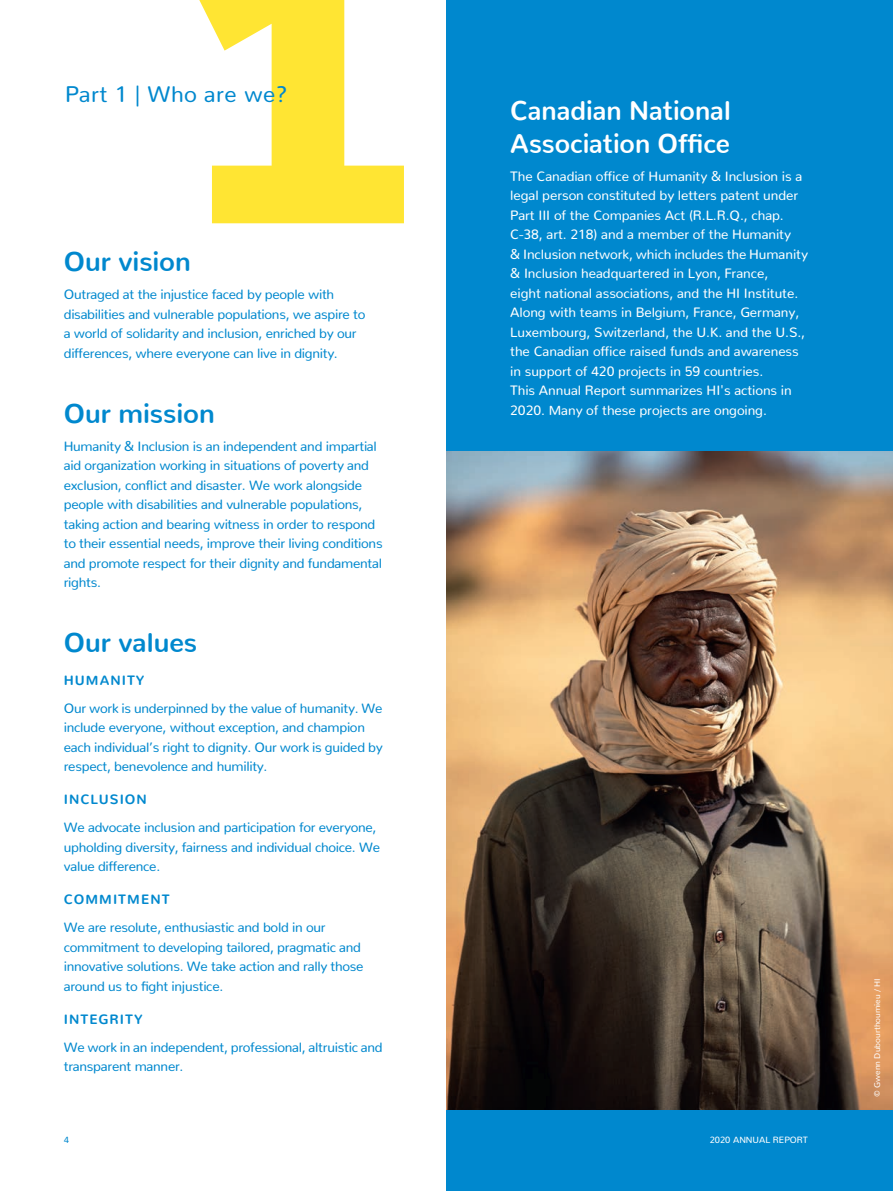
<style>
.page{position:relative;width:893px;height:1191px;background:#fff}
.page>*{position:absolute;margin:0;border:0;box-sizing:border-box;transform-origin:0 0}
.t1{font:700 27px/32.4px "Nunito";color:#fff}
.t2{font:700 27px "Nunito";color:#0088ce}
.t3{font:22.5px "Nunito";letter-spacing:.02em;color:#0088ce}
.t4{font:13.5px/19.5px "Nunito";letter-spacing:-.02em;color:#0088ce}
.t5{font:13.5px/19.5px "Nunito";letter-spacing:-.005em;color:#fff}
.t6{font:700 13.5px "Nunito";letter-spacing:.075em;color:#0088ce}
.t7{font:9px "Nunito";color:#fff}
.t8{font:9px "Nunito";color:#0088ce}
.t9{font:8.25px "Nunito";color:#fff}
</style>
<div class="page">
<svg style="left:199px;top:0;width:205px;height:223px;fill:#ffe533"></svg>
<div style="left:446px;top:0;width:447px;height:1191px;background:#0088ce"></div>
<img style="left:446px;top:452px;width:447px;height:657px">
<h2 class="t3" style="left:65px;top:75px;width:224px">Part 1 | Who are we?</h2>
<h1 class="t2" style="left:64px;top:237px;width:129px">Our vision</h1>
<p class="t4" style="left:64px;top:283px;width:303px">Outraged at the injustice faced by people with disabilities and vulnerable populations, we aspire to a world of solidarity and inclusion, enriched by our differences, where everyone can live in dignity.</p>
<h1 class="t2" style="left:64px;top:388px;width:153px">Our mission</h1>
<p class="t4" style="left:64px;top:434px;width:320px">Humanity &amp; Inclusion is an independent and impartial aid organization working in situations of poverty and exclusion, conflict and disaster. We work alongside people with disabilities and vulnerable populations, taking action and bearing witness in order to respond to their essential needs, improve their living conditions and promote respect for their dignity and fundamental rights.</p>
<h1 class="t2" style="left:64px;top:618px;width:135px">Our values</h1>
<p class="t6" style="left:64px;top:668px;width:82px">HUMANITY</p>
<p class="t4" style="left:64px;top:697px;width:320px">Our work is underpinned by the value of humanity. We include everyone, without exception, and champion each individual’s right to dignity. Our work is guided by respect, benevolence and humility.</p>
<p class="t6" style="left:64px;top:787px;width:85px">INCLUSION</p>
<p class="t4" style="left:64px;top:816px;width:318px">We advocate inclusion and participation for everyone, upholding diversity, fairness and individual choice. We value difference.</p>
<p class="t6" style="left:64px;top:887px;width:107px">COMMITMENT</p>
<p class="t4" style="left:64px;top:916px;width:301px">We are resolute, enthusiastic and bold in our commitment to developing tailored, pragmatic and innovative solutions. We take action and rally those around us to fight injustice.</p>
<p class="t6" style="left:64px;top:1006px;width:80px">INTEGRITY</p>
<p class="t4" style="left:64px;top:1035px;width:320px">We work in an independent, professional, altruistic and transparent manner.</p>
<p class="t8" style="left:64px;top:1132px;width:7px">4</p>
<h1 class="t1" style="left:510px;top:91px;width:222px">Canadian National<br>Association Office</h1>
<p class="t5" style="left:510px;top:165px;width:299px">The Canadian office of Humanity &amp; Inclusion is a legal person constituted by letters patent under Part III of the Companies Act (R.L.R.Q., chap.<br>C-38, art. 218) and a member of the Humanity<br>&amp; Inclusion network, which includes the Humanity &amp; Inclusion headquartered in Lyon, France,<br>eight national associations, and the HI Institute.<br>Along with teams in Belgium, France, Germany, Luxembourg, Switzerland, the U.K. and the U.S., the Canadian office raised funds and awareness in support of 420 projects in 59 countries.<br>This Annual Report summarizes HI's actions in 2020. Many of these projects are ongoing.</p>
<p class="t7" style="left:710px;top:1132px;width:100px">2020 ANNUAL REPORT</p>
<p class="t9" style="left:870px;top:1097px;width:120px;rotate:-90deg">© Gwenn Dubourthoumieu / HI</p>
</div>
